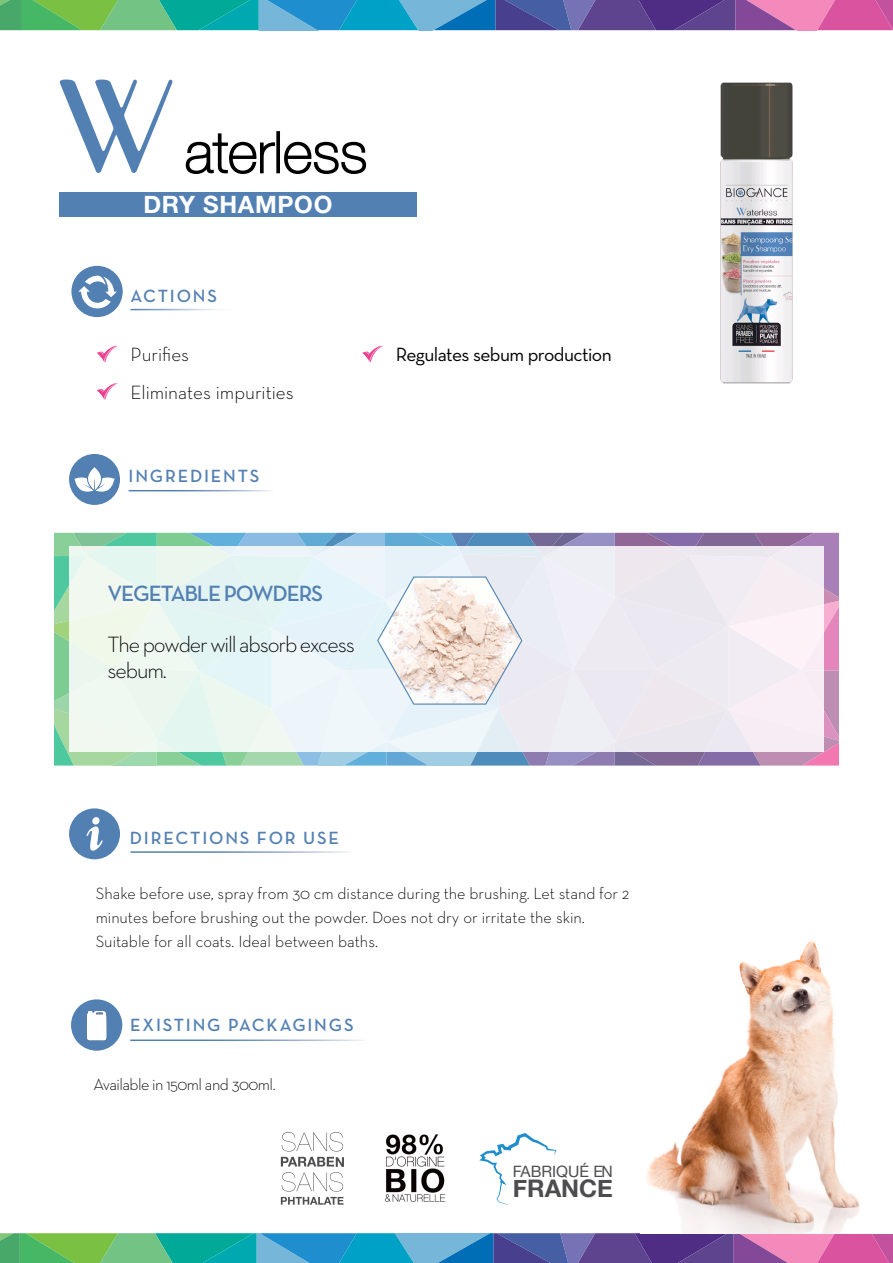
<style>
.page{position:relative;width:893px;height:1263px;background:#fff}
.page>*{position:absolute;margin:0;border:0;box-sizing:border-box;transform-origin:0 0}
.t1{font:135px "Parisian";color:#5380b2}
.t2{font:100 57px "Helvetica Neue";color:#000}
.t3{font:700 24.3px "Helvetica Neue";color:#4d4d4f}
.t4{font:700 24px "Helvetica Neue LT Std";letter-spacing:.03em;color:#fff}
.t5{font:300 22.5px/25.5px "Neutra Text";letter-spacing:-.05em;color:#000}
.t6{font:22.5px "Neutra Text Demi SC";letter-spacing:-.05em;color:#5380b2}
.t7{font:300 19.5px "Neutra Text";color:#000}
.t8{font:19.5px "Neutra Text";letter-spacing:-.03em;color:#000}
.t9{font:18px "Neutra Text Demi SC";letter-spacing:.1em;color:#5380b2}
.t10{font:300 16.5px/24px "Neutra Text";color:#000}
.t11{font:300 16.5px "Neutra Text";letter-spacing:-.035em;color:#000}
.t12{font:15.75px "Helvetica Neue";color:#4d4d4f}
</style>
<div class="page">
<div style="left:71px;top:266px;width:52px;height:51px;background:#5380b2;border-radius:50%"></div>
<svg style="left:78px;top:275px;width:39px;height:35px"></svg>
<div style="left:69px;top:454px;width:51px;height:51px;background:#5380b2;border-radius:50%"></div>
<svg style="left:0;top:0;width:893px;height:30px;background:#5c839f"></svg>
<div style="left:69px;top:808px;width:51px;height:51px;background:#5380b2;border-radius:50%"></div>
<div style="left:71px;top:999px;width:51px;height:52px;background:#5380b2;border-radius:50%"></div>
<img style="left:86px;top:1010px;width:21px;height:31px">
<svg style="left:75px;top:467px;width:39px;height:25px"></svg>
<svg style="left:86px;top:817px;width:17px;height:34px"></svg>
<svg style="left:0;top:1233px;width:893px;height:30px;background:#5f85a0"></svg>
<svg style="left:97px;top:346px;width:21px;height:16px"></svg>
<svg style="left:97px;top:383px;width:21px;height:16px"></svg>
<svg style="left:363px;top:346px;width:20px;height:16px"></svg>
<svg style="left:479px;top:1133px;width:77px;height:72px"></svg>
<svg style="left:282px;top:1132px;width:61px;height:19px"></svg>
<svg style="left:281px;top:1157px;width:63px;height:34px"></svg>
<svg style="left:281px;top:1197px;width:63px;height:7px"></svg>
<img style="left:384px;top:1134px;width:62px;height:68px">
<div style="left:59px;top:193px;width:358px;height:24px;background:#5380b2"></div>
<svg style="left:185px;top:133px;width:91px;height:41px"></svg>
<div style="left:276px;top:131px;width:4px;height:42px;border:2px solid #000"></div>
<svg style="left:285px;top:141px;width:82px;height:33px"></svg>
<img style="left:720px;top:82px;width:73px;height:302px">
<img style="left:646px;top:941px;width:214px;height:292px">
<svg style="left:54px;top:533px;width:785px;height:232px"></svg>
<p class="t1" style="left:54px;top:62px;width:132px">W</p>
<p class="t4" style="left:143px;top:190px;width:191px">DRY SHAMPOO</p>
<p class="t2" style="left:185px;top:120px;width:184px">aterless</p>
<p class="t9" style="left:130px;top:284px;width:88px">ACTIONS</p>
<p class="t7" style="left:130px;top:343px;width:60px">Purifies</p>
<p class="t7" style="left:130px;top:380px;width:165px">Eliminates impurities</p>
<p class="t9" style="left:129px;top:465px;width:132px">INGREDIENTS</p>
<p class="t6" style="left:108px;top:580px;width:217px">VEGETABLE POWDERS</p>
<p class="t5" style="left:108px;top:631px;width:249px">The powder will absorb excess sebum.</p>
<p class="t8" style="left:396px;top:343px;width:217px">Regulates sebum production</p>
<p class="t9" style="left:130px;top:826px;width:211px">DIRECTIONS FOR USE</p>
<p class="t10" style="left:96px;top:881px;width:535px">Shake before use, spray from 30 cm distance during the brushing. Let stand for 2 minutes before brushing out the powder. Does not dry or irritate the skin.</p>
<p class="t10" style="left:96px;top:929px;width:284px">Suitable for all coats. Ideal between baths.</p>
<p class="t9" style="left:130px;top:1014px;width:225px">EXISTING PACKAGINGS</p>
<p class="t11" style="left:93px;top:1074px;width:184px">Available in 150ml and 300ml.</p>
<p class="t12" style="left:513px;top:1162px;width:102px">FABRIQUÉ EN</p>
<h3 class="t3" style="left:513px;top:1173px;width:102px">FRANCE</h3>
</div>
